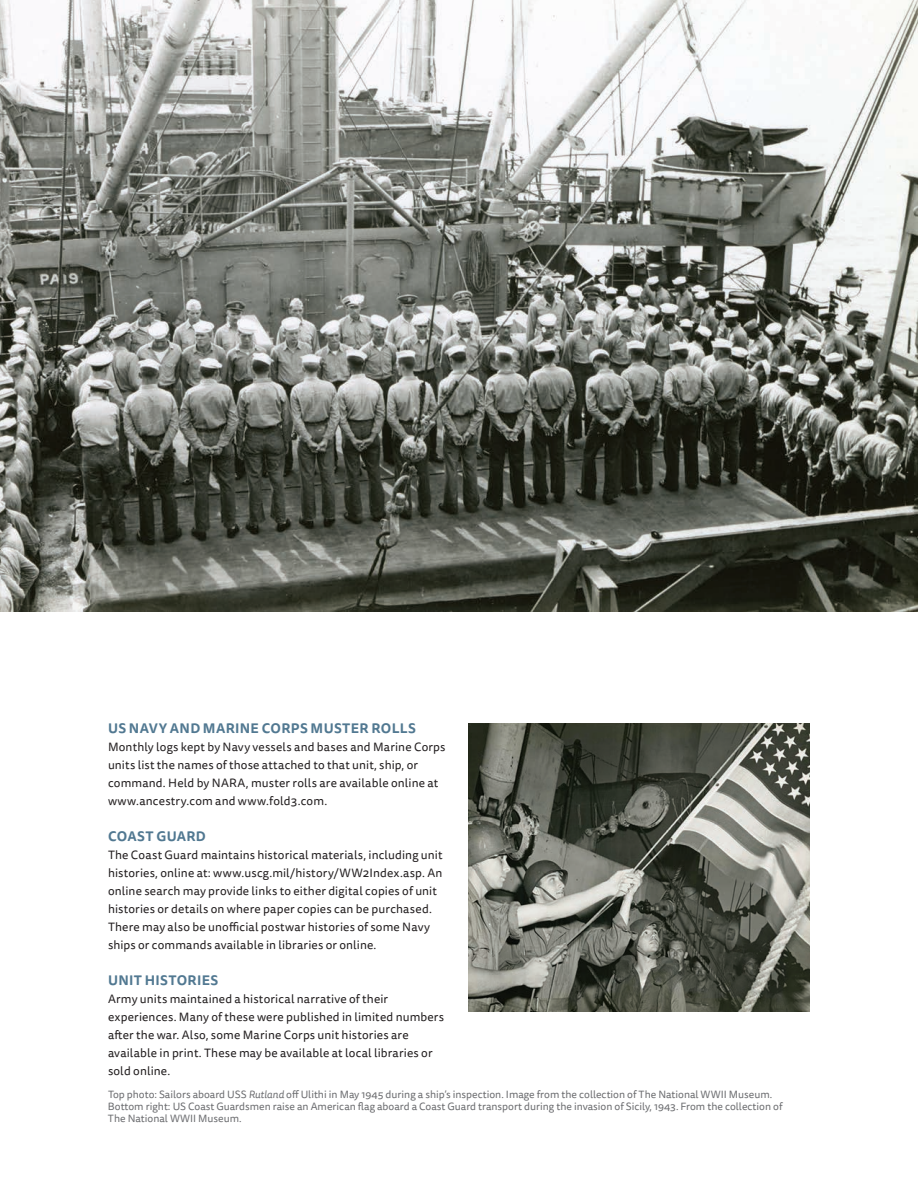
<style>
.page{position:relative;width:918px;height:1188px;background:#fff}
.page>*{position:absolute;margin:0;border:0;box-sizing:border-box;transform-origin:0 0}
.t1{font:700 13.5px "Tisa Sans Pro";letter-spacing:.02em;color:#517891}
.t2{font:12px/18px "Tisa Sans Pro";letter-spacing:.015em;color:#231f20}
.t3{font:10.5px/12px "Tisa Sans Pro";color:#6c6d70}
.s1{font-style:italic}
</style>
<div class="page">
<img style="left:0;top:0;width:917px;height:611px">
<img style="left:468px;top:724px;width:342px;height:288px">
<p class="t1" style="left:108px;top:719px;width:309px">US NAVY AND MARINE CORPS MUSTER ROLLS</p>
<p class="t2" style="left:108px;top:739px;width:339px">Monthly logs kept by Navy vessels and bases and Marine Corps units list the names of those attached to that unit, ship, or command. Held by NARA, muster rolls are available online at www.ancestry.com and www.fold3.com.</p>
<p class="t1" style="left:108px;top:827px;width:99px">COAST GUARD</p>
<p class="t2" style="left:108px;top:847px;width:336px">The Coast Guard maintains historical materials, including unit histories, online at: www.uscg.mil/history/WW2Index.asp. An online search may provide links to either digital copies of unit histories or details on where paper copies can be purchased.<br>There may also be unofficial postwar histories of some Navy ships or commands available in libraries or online.</p>
<p class="t1" style="left:108px;top:971px;width:112px">UNIT HISTORIES</p>
<p class="t2" style="left:108px;top:991px;width:338px">Army units maintained a historical narrative of their experiences. Many of these were published in limited numbers after the war. Also, some Marine Corps unit histories are available in print. These may be available at local libraries or sold online.</p>
<p class="t3" style="left:108px;top:1088px;width:666px">Top photo: Sailors aboard USS <span class="s1">Rutland</span> off Ulithi in May 1945 during a ship’s inspection. Image from the collection of The National WWII Museum.</p>
<p class="t3" style="left:108px;top:1100px;width:676px">Bottom right: US Coast Guardsmen raise an American flag aboard a Coast Guard transport during the invasion of Sicily, 1943. From the collection of<br>The National WWII Museum.</p>
</div>
